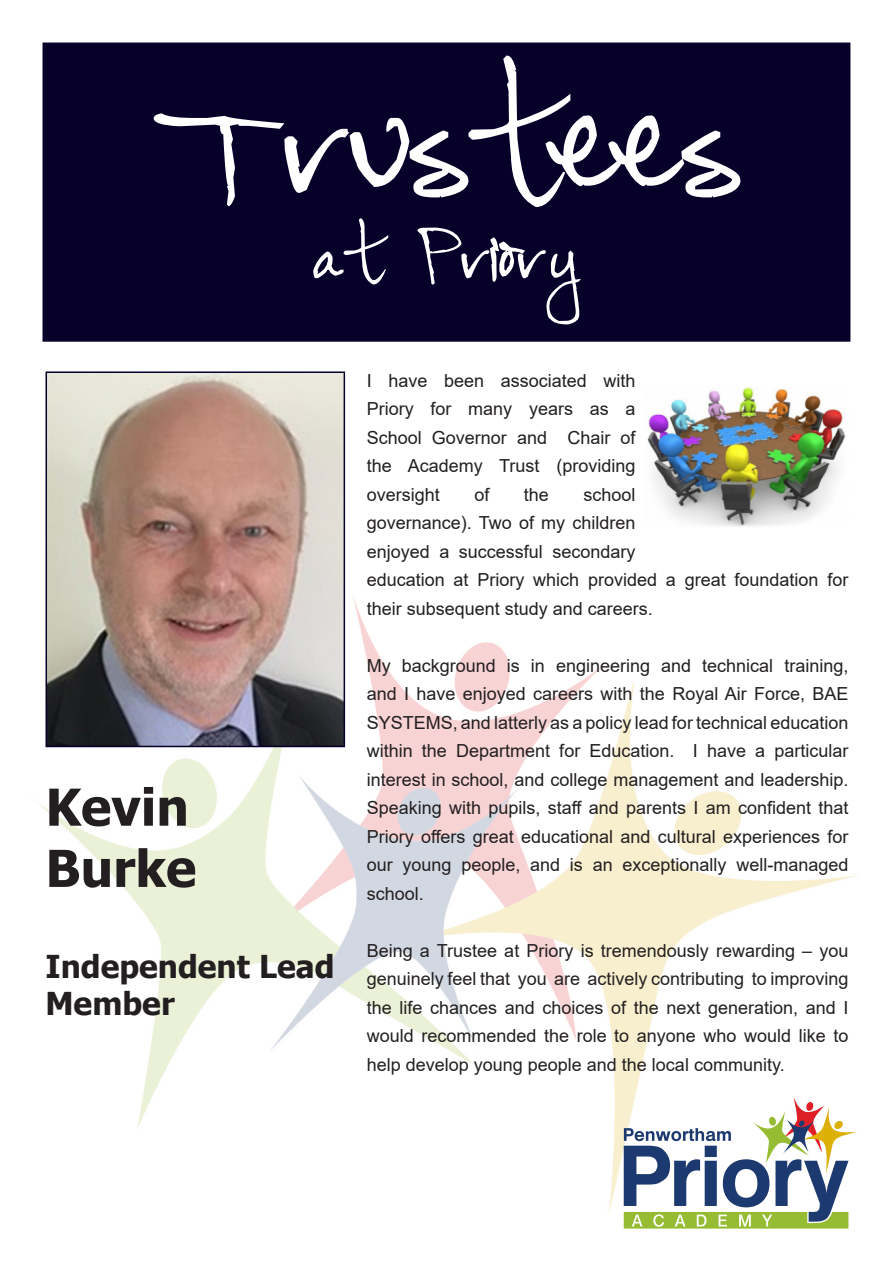
<style>
.page{position:relative;width:893px;height:1263px;background:#fff}
.page>*{position:absolute;margin:0;border:0;box-sizing:border-box;transform-origin:0 0}
.t1{font:142.8px "Pea Robyn";color:#fff}
.t2{font:62.55px "Pea Robyn";color:#fff}
.t3{font:700 51px/61.2px "Tahoma";color:#231f20}
.t4{font:700 31.5px/37.8px "Tahoma";color:#231f20}
.t5{font:18px/28.5px "Arial";color:#231f20;text-align:justify}
</style>
<div class="page">
<img style="left:647px;top:387px;width:199px;height:140px">
<img style="left:37px;top:593px;width:820px;height:621px">
<svg style="left:624px;top:1096px;width:233px;height:132px"></svg>
<div style="left:43px;top:43px;width:807px;height:299px;background:#07012a;border:2px solid #07012a"></div>
<img style="left:49px;top:374px;width:293px;height:370px">
<div style="left:46px;top:371px;width:299px;height:376px;border:2px solid #07012a"></div>
<p class="t1" style="left:154px;top:58px;width:588px">Trustees</p>
<p class="t2" style="left:313px;top:219px;width:269px">at Priory</p>
<p class="t3" style="left:46px;top:779px;width:152px">Kevin<br>Burke</p>
<p class="t4" style="left:46px;top:948px;width:291px">Independent Lead<br>Member</p>
<p class="t5" style="left:367px;top:366px;width:270px">I have been associated with Priory for many years as a School Governor and Chair of the Academy Trust (providing oversight</p>
<p class="t5" style="left:474px;top:480px;width:17px">of</p>
<p class="t5" style="left:524px;top:480px;width:27px">the</p>
<p class="t5" style="left:367px;top:480px;width:483px;text-align:left;text-indent:217px">school<br>governance). Two of my children<br>enjoyed a successful secondary<br>education at Priory which provided a great foundation for their subsequent study and careers.</p>
<p class="t5" style="left:367px;top:651px;width:483px">My background is in engineering and technical training, and I have enjoyed careers with the Royal Air Force, BAE SYSTEMS, and latterly as a policy lead for technical education within the Department for Education. I have a particular interest in school, and college management and leadership.<br>Speaking with pupils, staff and parents I am confident that Priory offers great educational and cultural experiences for our young people, and is an exceptionally well-managed school.</p>
<p class="t5" style="left:367px;top:936px;width:483px">Being a Trustee at Priory is tremendously rewarding – you genuinely feel that you are actively contributing to improving the life chances and choices of the next generation, and I would recommended the role to anyone who would like to help develop young people and the local community.</p>
</div>
